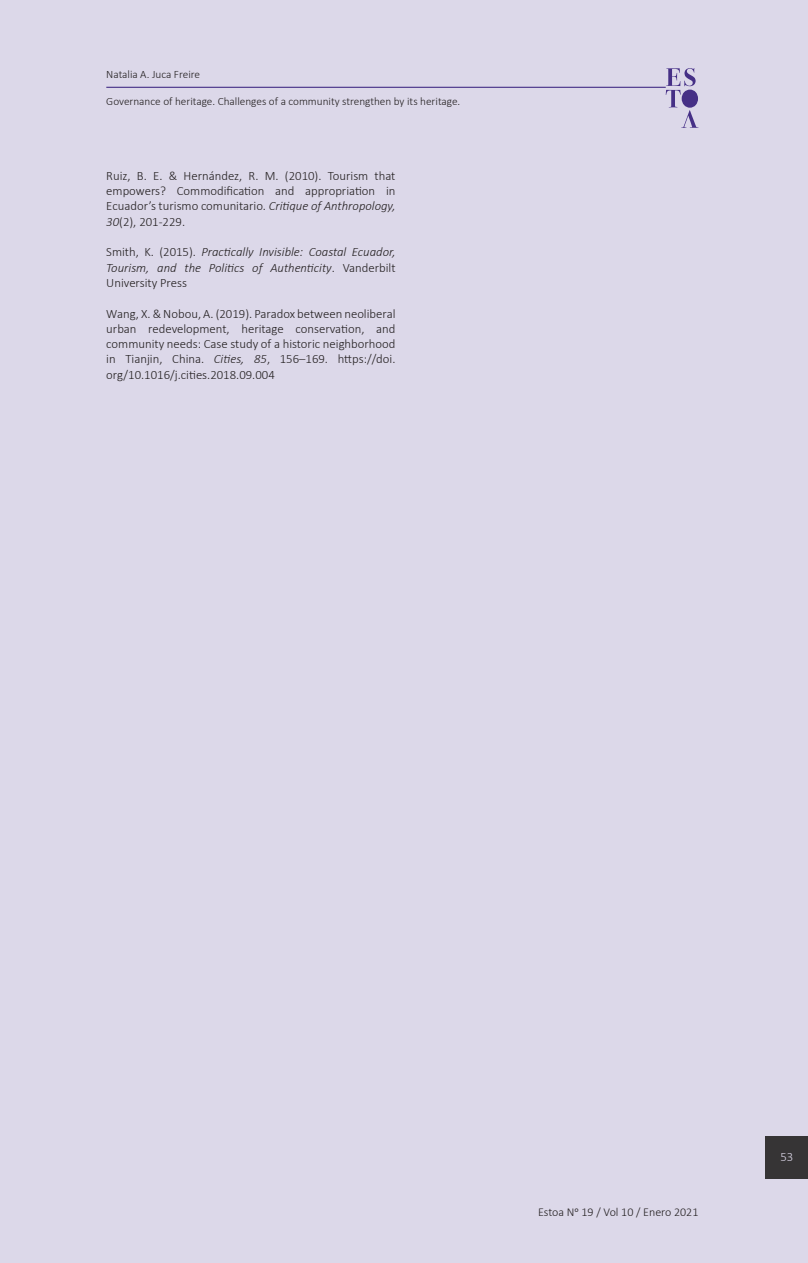
<style>
.page{position:relative;width:808px;height:1263px;background:#dcd8e9}
.page>*{position:absolute;margin:0;border:0;box-sizing:border-box;transform-origin:0 0}
.parrafo{font:300 12.75px/15.3px "Calibri";color:#231f20;text-align:justify}
.parrafo-2{font:italic 300 12.75px/15.3px "Calibri";color:#231f20;text-align:justify}
.t1{font:300 12.75px "Calibri";color:#fff}
.t2{font:300 12px "Calibri";color:#231f20}
.parrafo-3{font:300 11.25px "Calibri";color:#231f20}
.s1{font-style:italic}
.s2{font-style:normal}
</style>
<div class="page">
<p class="parrafo-3" style="left:106px;top:67px;width:95px">Natalia A. Juca Freire</p>
<p class="parrafo-3" style="left:106px;top:94px;width:355px">Governance of heritage. Challenges of a community strengthen by its heritage.</p>
<p class="parrafo" style="left:106px;top:168px;width:291px">Ruiz, B. E. &amp; Hernández, R. M. (2010). Tourism that empowers? Commodification and appropriation in Ecuador’s turismo comunitario. <span class="s1">Critique of Anthropology, 30</span>(2), 201-229.</p>
<p class="parrafo-2" style="left:106px;top:244px;width:291px"><span class="s2">Smith, K. (2015).</span> Practically Invisible: Coastal Ecuador, Tourism, and the Politics of Authenticity<span class="s2">. Vanderbilt University Press</span></p>
<p class="parrafo" style="left:106px;top:305px;width:291px">Wang, X. &amp; Nobou, A. (2019). Paradox between neoliberal urban redevelopment, heritage conservation, and community needs: Case study of a historic neighborhood in Tianjin, China. <span class="s1">Cities, 85</span>, 156–169. https://doi. org/10.1016/j.cities.2018.09.004</p>
<p class="t2" style="left:538px;top:1204px;width:162px">Estoa No 19 / Vol 10 / Enero 2021</p>
<p class="t1" style="left:780px;top:1148px;width:14px">53</p>
</div>
